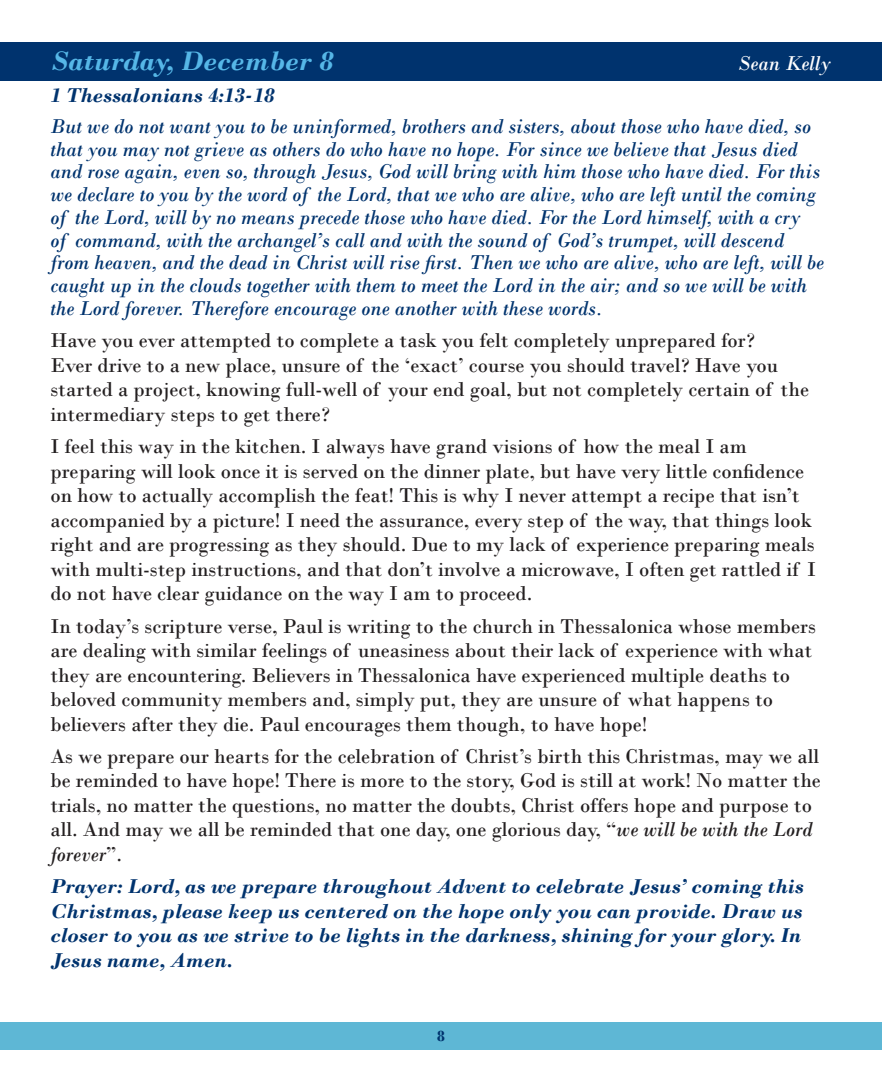
<style>
.page{position:relative;width:882px;height:1071px;background:#fff}
.page>*{position:absolute;margin:0;border:0;box-sizing:border-box;transform-origin:0 0}
.Body{font:italic 700 28px "Bodoni";color:#56b7e7}
.Body-2{font:21px/24.5px "Bodoni";color:#231f20}
.scripture{font:italic 21px/22.8px "Bodoni";color:#00336e}
.Prayer{font:italic 700 21px/24.5px "Bodoni";color:#00336e;text-align:justify}
.Body-3{font:italic 700 21px "Bodoni";color:#00336e}
.Body-4{font:italic 21px "Bodoni";color:#fff}
.t1{font:700 15.75px "Bodoni";color:#00336e}
.s1{font-style:italic}
</style>
<div class="page">
<div style="left:0;top:1022px;width:882px;height:27px;background:#5eb7d5"></div>
<div style="left:0;top:42px;width:882px;height:39px;background:#00336e"></div>
<p class="Body" style="left:50px;top:44px;width:284px">Saturday, December 8</p>
<p class="Body-4" style="left:738px;top:51px;width:94px">Sean Kelly</p>
<p class="Body-3" style="left:50px;top:83px;width:225px">1 Thessalonians 4:13-18</p>
<p class="scripture" style="left:50px;top:115px;width:775px">But we do not want you to be uninformed, brothers and sisters, about those who have died, so that you may not grieve as others do who have no hope. For since we believe that Jesus died and rose again, even so, through Jesus, God will bring with him those who have died. For this we declare to you by the word of the Lord, that we who are alive, who are left until the coming of the Lord, will by no means precede those who have died. For the Lord himself, with a cry<br>of command, with the archangel’s call and with the sound of God’s trumpet, will descend from heaven, and the dead in Christ will rise first. Then we who are alive, who are left, will be caught up in the clouds together with them to meet the Lord in the air; and so we will be with the Lord forever. Therefore encourage one another with these words.</p>
<p class="Body-2" style="left:50px;top:328px;width:760px">Have you ever attempted to complete a task you felt completely unprepared for?<br>Ever drive to a new place, unsure of the ‘exact’ course you should travel? Have you started a project, knowing full-well of your end goal, but not completely certain of the intermediary steps to get there?</p>
<p class="Body-2" style="left:50px;top:434px;width:767px">I feel this way in the kitchen. I always have grand visions of how the meal I am preparing will look once it is served on the dinner plate, but have very little confidence on how to actually accomplish the feat! This is why I never attempt a recipe that isn’t accompanied by a picture! I need the assurance, every step of the way, that things look right and are progressing as they should. Due to my lack of experience preparing meals with multi-step instructions, and that don’t involve a microwave, I often get rattled if I do not have clear guidance on the way I am to proceed.</p>
<p class="Body-2" style="left:50px;top:614px;width:767px">In today’s scripture verse, Paul is writing to the church in Thessalonica whose members are dealing with similar feelings of uneasiness about their lack of experience with what they are encountering. Believers in Thessalonica have experienced multiple deaths to beloved community members and, simply put, they are unsure of what happens to believers after they die. Paul encourages them though, to have hope!</p>
<p class="Body-2" style="left:50px;top:744px;width:772px">As we prepare our hearts for the celebration of Christ’s birth this Christmas, may we all be reminded to have hope! There is more to the story, God is still at work! No matter the trials, no matter the questions, no matter the doubts, Christ offers hope and purpose to all. And may we all be reminded that one day, one glorious day, “<span class="s1">we will be with the Lord forever</span>”.</p>
<p class="Prayer" style="left:50px;top:874px;width:755px">Prayer: Lord, as we prepare throughout Advent to celebrate Jesus’ coming this Christmas, please keep us centered on the hope only you can provide. Draw us closer to you as we strive to be lights in the darkness, shining for your glory. In Jesus name, Amen.</p>
<p class="t1" style="left:437px;top:1026px;width:9px">8</p>
</div>
